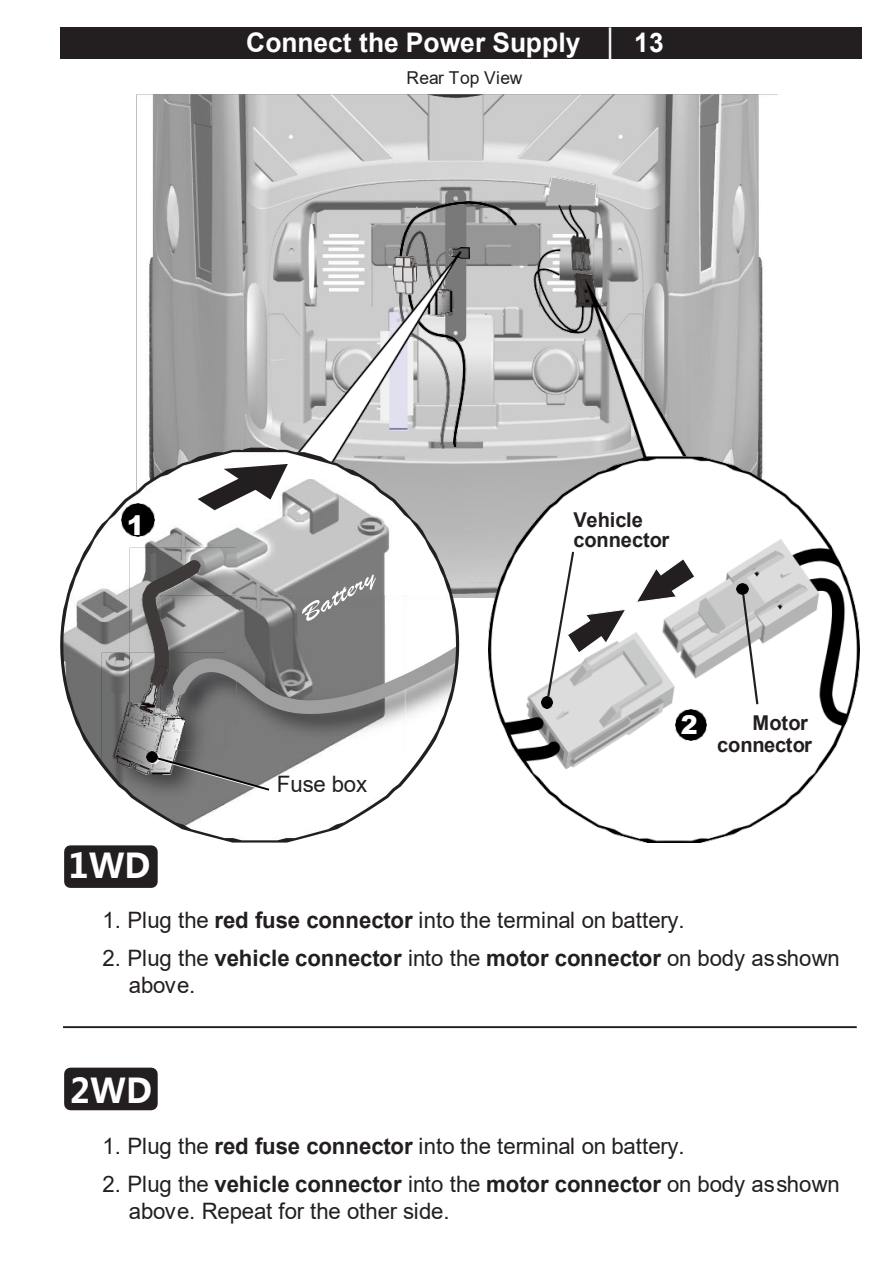
<style>
.page{position:relative;width:893px;height:1263px;background:#fff}
.page>*{position:absolute;margin:0;border:0;box-sizing:border-box;transform-origin:0 0}
.t1{font:700 33.9px "Microsoft Ya Hei";letter-spacing:-.005em;color:#fff}
.t2{font:700 26.85px "Arial";color:#fff}
.t3{font:900 26.85px "Arial";color:#fff}
.t4{font:900 25.8px "Arial";color:#fff}
.t5{font:22.65px/26.8px "Arial";letter-spacing:-.01em;color:#231f20}
.t6{font:700 20.4px/20.4px "Arial";letter-spacing:-.005em;color:#231f20}
.t7{font:17.7px "Arial";letter-spacing:.005em;color:#231f20}
.s1{font-weight:700}
</style>
<div class="page">
<div style="left:60px;top:27px;width:802px;height:32px;background:#231f20"></div>
<img style="left:137px;top:94px;width:640px;height:503px">
<img style="left:400px;top:201px;width:88px;height:248px">
<img style="left:136px;top:247px;width:334px;height:404px">
<img style="left:488px;top:177px;width:372px;height:665px">
<svg style="left:60px;top:448px;width:399px;height:394px"></svg>
<img style="left:675px;top:710px;width:31px;height:31px">
<svg style="left:635px;top:558px;width:61px;height:45px"></svg>
<svg style="left:541px;top:552px;width:86px;height:156px"></svg>
<svg style="left:737px;top:583px;width:21px;height:121px"></svg>
<svg style="left:64px;top:845px;width:94px;height:43px"></svg>
<hr style="left:63px;top:1026px;width:794px;height:2px;background:#231f20">
<div style="left:64px;top:1068px;width:94px;height:42px;background:#231f20"></div>
<svg style="left:114px;top:560px;width:343px;height:232px"></svg>
<p class="t2" style="left:246px;top:24px;width:419px">Connect the Power Supply │ 13</p>
<p class="t7" style="left:406px;top:66px;width:118px">Rear Top View</p>
<p class="t3" style="left:127px;top:506px;width:19px">1</p>
<p class="t6" style="left:573px;top:509px;width:97px">Vehicle connector</p>
<p class="t1" style="left:68px;top:842px;width:84px">1WD</p>
<p class="t5" style="left:277px;top:771px;width:92px">Fuse box</p>
<p class="t4" style="left:681px;top:706px;width:18px">2</p>
<p class="t6" style="left:717px;top:712px;width:96px;line-height:22px;text-align:right">Motor connector</p>
<p class="t5" style="left:103px;top:906px;width:584px">1. Plug the <span class="s1">red fuse connector</span> into the terminal on battery.</p>
<p class="t5" style="left:129px;top:944px;width:712px;text-indent:-26px">2. Plug the <span class="s1">vehicle connector</span> into the <span class="s1">motor connector</span> on body asshown above.</p>
<p class="t1" style="left:70px;top:1067px;width:84px">2WD</p>
<p class="t5" style="left:103px;top:1132px;width:584px">1. Plug the <span class="s1">red fuse connector</span> into the terminal on battery.</p>
<p class="t5" style="left:129px;top:1170px;width:712px;text-indent:-26px">2. Plug the <span class="s1">vehicle connector</span> into the <span class="s1">motor connector</span> on body asshown above. Repeat for the other side.</p>
</div>
